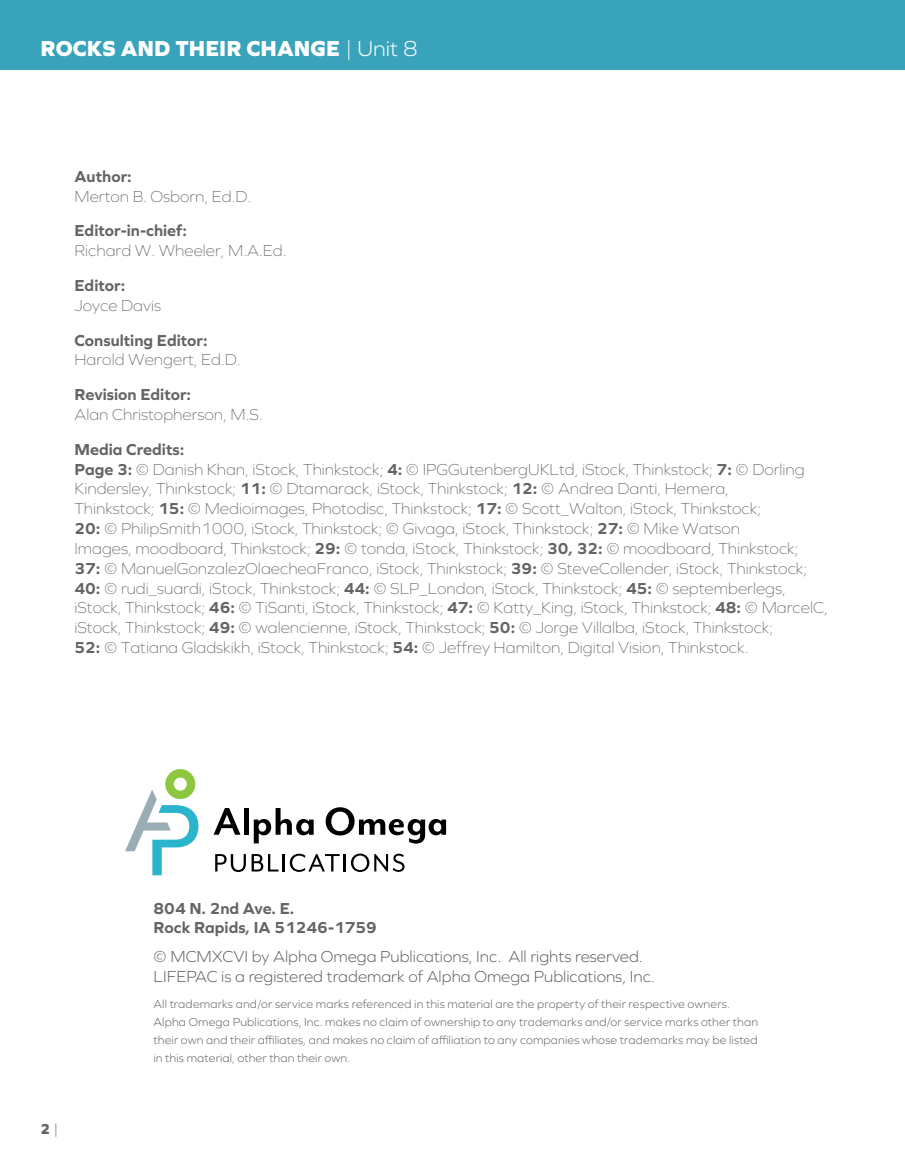
<style>
.page{position:relative;width:905px;height:1175px;background:#fff}
.page>*{position:absolute;margin:0;border:0;box-sizing:border-box;transform-origin:0 0}
.t1{font:800 22.5px "Graphie";color:#fff}
.t2{font:200 16.5px/19.8px "Graphie";color:#636466}
.t3{font:300 16.5px/19.8px "Graphie";color:#636466}
.t4{font:700 16.5px/19.8px "Graphie";color:#636466}
.t5{font:800 15px "Graphie";color:#636466}
.t6{font:300 12px/18px "Graphie";letter-spacing:.015em;color:#636466}
.s1{font-weight:300}
.s2{font-weight:700}
</style>
<div class="page">
<svg style="left:125px;top:769px;width:73px;height:106px"></svg>
<svg style="left:214px;top:808px;width:26px;height:26px"></svg>
<div style="left:243px;top:808px;width:5px;height:26px;background:#000"></div>
<svg style="left:254px;top:808px;width:59px;height:35px"></svg>
<svg style="left:325px;top:807px;width:121px;height:36px"></svg>
<svg style="left:215px;top:854px;width:63px;height:18px"></svg>
<hr style="left:282px;top:854px;width:3px;height:17px;background:#000">
<svg style="left:290px;top:853px;width:114px;height:19px"></svg>
<div style="left:0;top:0;width:904px;height:69px;background:#3aa3bc"></div>
<h1 class="t1" style="left:40px;top:35px;width:378px">ROCKS AND THEIR CHANGE <span class="s1">| Unit 8</span></h1>
<p class="t4" style="left:74px;top:166px;width:59px">Author:</p>
<p class="t2" style="left:74px;top:186px;width:178px">Merton B. Osborn, Ed.D.</p>
<p class="t4" style="left:74px;top:220px;width:114px">Editor-in-chief:</p>
<p class="t2" style="left:74px;top:240px;width:214px">Richard W. Wheeler, M.A.Ed.</p>
<p class="t4" style="left:74px;top:275px;width:52px">Editor:</p>
<p class="t2" style="left:74px;top:295px;width:88px">Joyce Davis</p>
<p class="t4" style="left:74px;top:330px;width:135px">Consulting Editor:</p>
<p class="t2" style="left:74px;top:350px;width:168px">Harold Wengert, Ed.D.</p>
<p class="t4" style="left:74px;top:384px;width:118px">Revision Editor:</p>
<p class="t2" style="left:74px;top:404px;width:190px">Alan Christopherson, M.S.</p>
<p class="t2" style="left:74px;top:439px;width:754px"><span class="s2">Media Credits:<br>Page 3:</span> © Danish Khan, iStock, Thinkstock; <span class="s2">4:</span> © IPGGutenbergUKLtd, iStock, Thinkstock; <span class="s2">7:</span> © Dorling Kindersley, Thinkstock; <span class="s2">11:</span> © Dtamarack, iStock, Thinkstock; <span class="s2">12:</span> © Andrea Danti, Hemera,<br>Thinkstock; <span class="s2">15:</span> © Medioimages, Photodisc, Thinkstock; <span class="s2">17:</span> © Scott_Walton, iStock, Thinkstock;<br><span class="s2">20:</span> © PhilipSmith1000, iStock, Thinkstock; © Givaga, iStock, Thinkstock; <span class="s2">27:</span> © Mike Watson<br>Images, moodboard, Thinkstock; <span class="s2">29:</span> © tonda, iStock, Thinkstock; <span class="s2">30, 32:</span> © moodboard, Thinkstock; <span class="s2">37:</span> © ManuelGonzalezOlaecheaFranco, iStock, Thinkstock; <span class="s2">39:</span> © SteveCollender, iStock, Thinkstock; <span class="s2">40:</span> © rudi_suardi, iStock, Thinkstock; <span class="s2">44:</span> © SLP_London, iStock, Thinkstock; <span class="s2">45:</span> © septemberlegs, iStock, Thinkstock; <span class="s2">46:</span> © TiSanti, iStock, Thinkstock; <span class="s2">47:</span> © Katty_King, iStock, Thinkstock; <span class="s2">48:</span> © MarcelC, iStock, Thinkstock; <span class="s2">49:</span> © walencienne, iStock, Thinkstock; <span class="s2">50:</span> © Jorge Villalba, iStock, Thinkstock;<br><span class="s2">52:</span> © Tatiana Gladskikh, iStock, Thinkstock; <span class="s2">54:</span> © Jeffrey Hamilton, Digital Vision, Thinkstock.</p>
<p class="t5" style="left:40px;top:1120px;width:20px">2<span class="s1">|</span></p>
<p class="t4" style="left:153px;top:897px;width:225px">804 N. 2nd Ave. E.<br>Rock Rapids, IA 51246-1759</p>
<p class="t3" style="left:153px;top:946px;width:502px">© MCMXCVI by Alpha Omega Publications, Inc. All rights reserved.<br>LIFEPAC is a registered trademark of Alpha Omega Publications, Inc.</p>
<p class="t6" style="left:153px;top:995px;width:606px">All trademarks and/or service marks referenced in this material are the property of their respective owners.<br>Alpha Omega Publications, Inc. makes no claim of ownership to any trademarks and/or service marks other than their own and their affiliates, and makes no claim of affiliation to any companies whose trademarks may be listed in this material, other than their own.</p>
</div>
